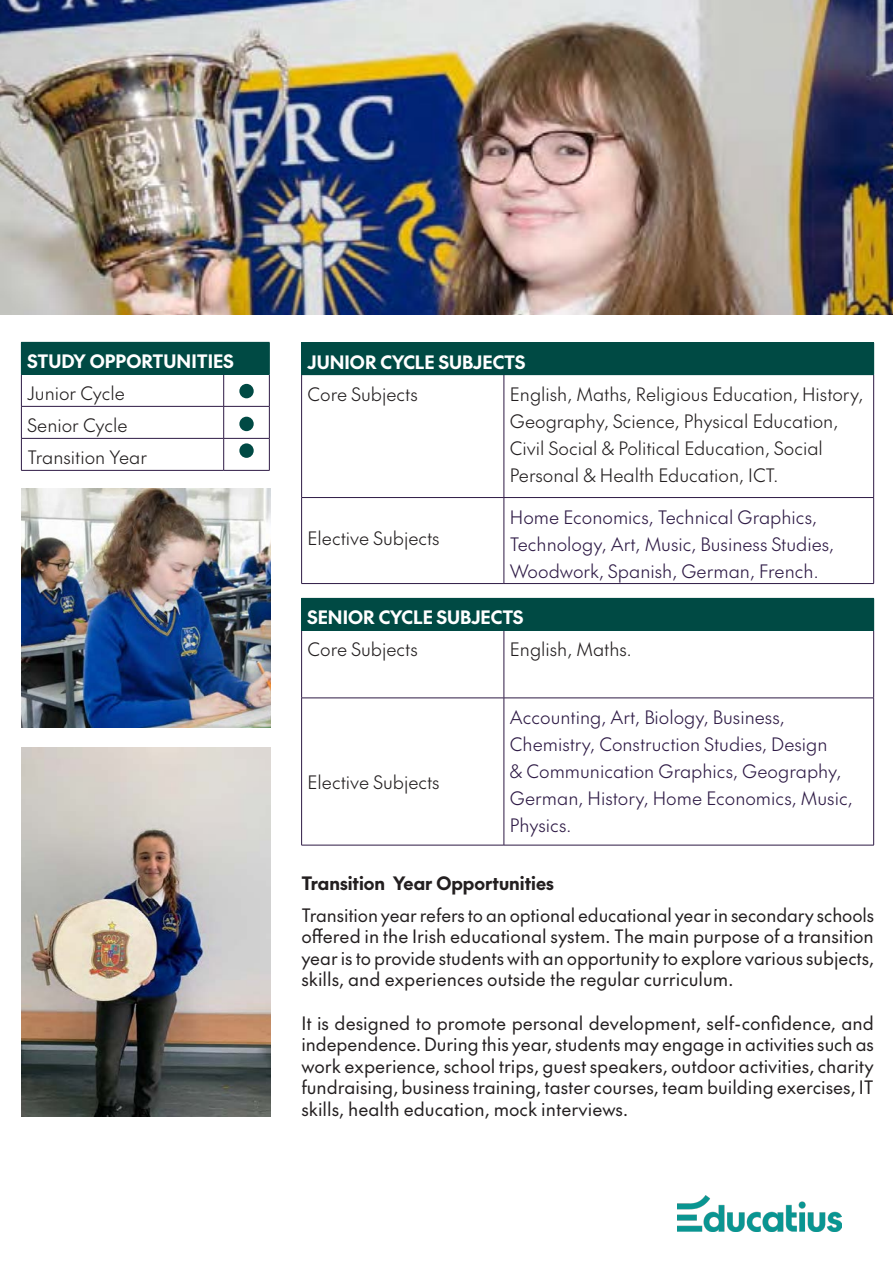
<style>
.page{position:relative;width:893px;height:1263px;background:#fff}
.page>*{position:absolute;margin:0;border:0;box-sizing:border-box;transform-origin:0 0}
.t1{font:18px/21.6px "The Future";color:#231f20;text-align:justify}
.t2{font:300 18px/27px "The Future";color:#231f20}
.t3{font:300 18px/27px "The Future";color:#2e1a45}
.t4{font:700 18px "The Future";color:#fff}
.t5{font:700 18px "The Future";color:#231f20}
</style>
<div class="page">
<img style="left:0;top:0;width:893px;height:314px">
<div style="left:21px;top:342px;width:248px;height:32px;background:#004a44"></div>
<hr style="left:21px;top:375px;width:1px;height:31px;background:#2e1a45">
<hr style="left:21px;top:407px;width:1px;height:31px;background:#2e1a45">
<hr style="left:21px;top:439px;width:1px;height:31px;background:#2e1a45">
<hr style="left:223px;top:375px;width:1px;height:31px;background:#2e1a45">
<hr style="left:269px;top:375px;width:1px;height:31px;background:#2e1a45">
<hr style="left:223px;top:407px;width:1px;height:31px;background:#2e1a45">
<hr style="left:269px;top:407px;width:1px;height:31px;background:#2e1a45">
<hr style="left:223px;top:439px;width:1px;height:31px;background:#2e1a45">
<hr style="left:269px;top:439px;width:1px;height:31px;background:#2e1a45">
<hr style="left:21px;top:406px;width:203px;height:1px;background:#2e1a45">
<hr style="left:224px;top:406px;width:46px;height:1px;background:#2e1a45">
<hr style="left:21px;top:438px;width:203px;height:1px;background:#2e1a45">
<hr style="left:224px;top:438px;width:46px;height:1px;background:#2e1a45">
<hr style="left:21px;top:470px;width:203px;height:1px;background:#2e1a45">
<hr style="left:224px;top:470px;width:46px;height:1px;background:#2e1a45">
<hr style="left:269px;top:342px;width:1px;height:32px;background:#004a44">
<hr style="left:21px;top:374px;width:203px;height:1px;background:#004a44">
<hr style="left:224px;top:374px;width:46px;height:1px;background:#004a44">
<div style="left:239px;top:384px;width:15px;height:14px;background:#004a44;border-radius:50%"></div>
<div style="left:302px;top:343px;width:572px;height:32px;background:#004a44"></div>
<hr style="left:301px;top:375px;width:1px;height:122px;background:#2e1a45">
<hr style="left:504px;top:375px;width:1px;height:122px;background:#2e1a45">
<hr style="left:873px;top:375px;width:1px;height:122px;background:#2e1a45">
<hr style="left:301px;top:498px;width:1px;height:85px;background:#2e1a45">
<hr style="left:301px;top:497px;width:203px;height:1px;background:#2e1a45">
<hr style="left:504px;top:497px;width:370px;height:1px;background:#2e1a45">
<hr style="left:504px;top:498px;width:1px;height:85px;background:#2e1a45">
<hr style="left:873px;top:498px;width:1px;height:85px;background:#2e1a45">
<hr style="left:301px;top:583px;width:203px;height:1px;background:#2e1a45">
<hr style="left:504px;top:583px;width:370px;height:1px;background:#2e1a45">
<hr style="left:301px;top:342px;width:203px;height:1px;background:#004a44">
<hr style="left:301px;top:343px;width:1px;height:31px;background:#004a44">
<hr style="left:504px;top:342px;width:370px;height:1px;background:#004a44">
<hr style="left:301px;top:374px;width:203px;height:1px;background:#004a44">
<img style="left:678px;top:1195px;width:163px;height:36px">
<div style="left:302px;top:598px;width:572px;height:32px;background:#004a44"></div>
<hr style="left:301px;top:630px;width:1px;height:68px;background:#2e1a45">
<hr style="left:504px;top:630px;width:1px;height:68px;background:#2e1a45">
<hr style="left:873px;top:630px;width:1px;height:68px;background:#2e1a45">
<hr style="left:301px;top:698px;width:1px;height:147px;background:#2e1a45">
<hr style="left:301px;top:698px;width:203px;height:1px;background:#2e1a45">
<hr style="left:504px;top:698px;width:370px;height:1px;background:#2e1a45">
<hr style="left:504px;top:698px;width:1px;height:147px;background:#2e1a45">
<hr style="left:873px;top:698px;width:1px;height:147px;background:#2e1a45">
<hr style="left:301px;top:845px;width:203px;height:1px;background:#2e1a45">
<hr style="left:504px;top:845px;width:370px;height:1px;background:#2e1a45">
<hr style="left:301px;top:598px;width:1px;height:32px;background:#004a44">
<hr style="left:301px;top:630px;width:203px;height:1px;background:#004a44">
<hr style="left:504px;top:630px;width:370px;height:1px;background:#004a44">
<img style="left:21px;top:489px;width:249px;height:238px">
<div style="left:239px;top:417px;width:15px;height:14px;background:#004a44;border-radius:50%"></div>
<div style="left:239px;top:443px;width:15px;height:15px;background:#004a44;border-radius:50%"></div>
<img style="left:21px;top:748px;width:249px;height:369px">
<p class="t4" style="left:27px;top:349px;width:208px">STUDY OPPORTUNITIES</p>
<p class="t2" style="left:27px;top:380px;width:99px">Junior Cycle</p>
<p class="t2" style="left:27px;top:412px;width:102px">Senior Cycle</p>
<p class="t2" style="left:27px;top:444px;width:121px">Transition Year</p>
<p class="t4" style="left:308px;top:349px;width:219px">JUNIOR CYCLE SUBJECTS</p>
<p class="t2" style="left:308px;top:380px;width:112px">Core Subjects</p>
<p class="t2" style="left:510px;top:380px;width:355px">English, Maths, Religious Education, History, Geography, Science, Physical Education, Civil Social &amp; Political Education, Social Personal &amp; Health Education, ICT.</p>
<p class="t3" style="left:510px;top:503px;width:326px">Home Economics, Technical Graphics,<br>Technology, Art, Music, Business Studies,<br>Woodwork, Spanish, German, French.</p>
<p class="t4" style="left:308px;top:605px;width:217px">SENIOR CYCLE SUBJECTS</p>
<p class="t2" style="left:308px;top:636px;width:112px">Core Subjects</p>
<p class="t2" style="left:510px;top:636px;width:123px">English, Maths.</p>
<p class="t2" style="left:308px;top:525px;width:134px">Elective Subjects</p>
<p class="t3" style="left:510px;top:703px;width:344px">Accounting, Art, Biology, Business, Chemistry, Construction Studies, Design<br>&amp; Communication Graphics, Geography, German, History, Home Economics, Music, Physics.</p>
<p class="t5" style="left:301px;top:870px;width:254px">Transition Year Opportunities</p>
<p class="t1" style="left:301px;top:903px;width:574px">Transition year refers to an optional educational year in secondary schools offered in the Irish educational system. The main purpose of a transition year is to provide students with an opportunity to explore various subjects, skills, and experiences outside the regular curriculum.</p>
<p class="t1" style="left:301px;top:1011px;width:574px">It is designed to promote personal development, self-confidence, and independence. During this year, students may engage in activities such as work experience, school trips, guest speakers, outdoor activities, charity fundraising, business training, taster courses, team building exercises, IT skills, health education, mock interviews.</p>
<p class="t2" style="left:308px;top:768px;width:134px">Elective Subjects</p>
</div>
